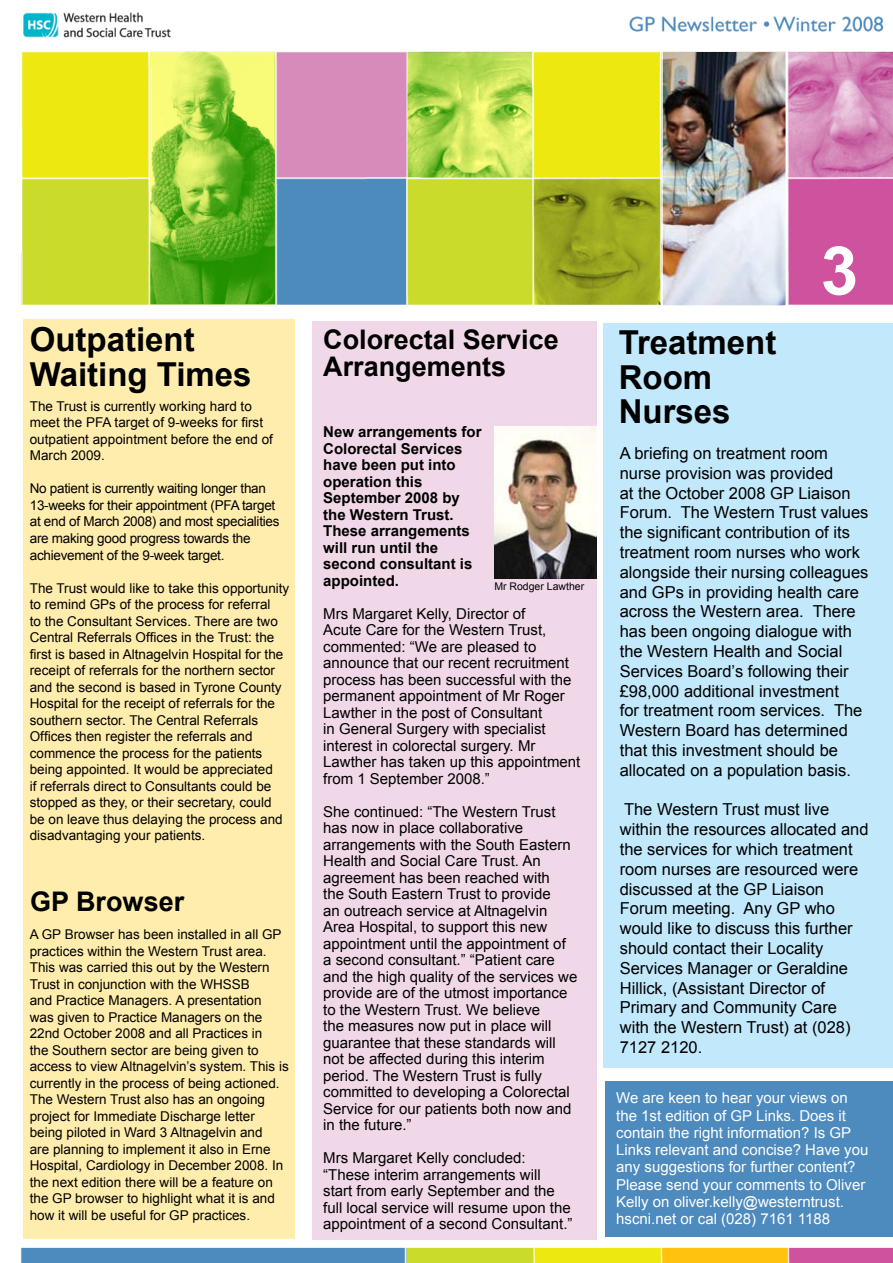
<style>
.page{position:relative;width:893px;height:1263px;background:#fff}
.page>*{position:absolute;margin:0;border:0;box-sizing:border-box;transform-origin:0 0}
.t1{font:700 33px/34.5px "Arial";color:#000}
.t2{font:700 27px/27px "Arial";color:#000}
.t3{font:16.5px/19.8px "Arial";color:#000}
.t4{font:15px/16.5px "Arial";color:#000}
.t5{font:15px/17.2px "Arial";color:#fff}
.t6{font:700 15px/16.5px "Arial";color:#000}
.t7{font:13.5px/16.5px "Arial";color:#000}
.t8{font:13.5px/16.5px "Arial";letter-spacing:-.02em;color:#000}
.t9{font:10.5px "Arial";color:#000}
</style>
<div class="page">
<img style="left:20px;top:12px;width:873px;height:1250px">
<div style="left:312px;top:322px;width:285px;height:918px;background:#f1d8e8"></div>
<div style="left:23px;top:319px;width:271px;height:919px;background:#ffedad"></div>
<img style="left:664px;top:53px;width:120px;height:251px">
<div style="left:661px;top:50px;width:126px;height:257px;border:2px solid #fff"></div>
<img style="left:494px;top:426px;width:102px;height:152px">
<div style="left:605px;top:1081px;width:288px;height:156px;background:#4d8abe"></div>
<div style="left:604px;top:323px;width:289px;height:744px;background:#c1e8fb"></div>
<div style="left:823px;top:246px;width:32px;height:49px;background:#ce529e"></div>
<h1 class="t1" style="left:30px;top:323px;width:223px">Outpatient<br>Waiting Times</h1>
<p class="t7" style="left:30px;top:398px;width:245px">The Trust is currently working hard to meet the PFA target of 9-weeks for first outpatient appointment before the end of<br>March 2009.</p>
<p class="t8" style="left:30px;top:480px;width:251px">No patient is currently waiting longer than 13-weeks for their appointment (PFA target at end of March 2008) and most specialities are making good progress towards the achievement of the 9-week target.</p>
<p class="t7" style="left:30px;top:579px;width:261px">The Trust would like to take this opportunity to remind GPs of the process for referral<br>to the Consultant Services. There are two Central Referrals Offices in the Trust: the first is based in Altnagelvin Hospital for the receipt of referrals for the northern sector and the second is based in Tyrone County Hospital for the receipt of referrals for the southern sector. The Central Referrals Offices then register the referrals and commence the process for the patients being appointed. It would be appreciated<br>if referrals direct to Consultants could be stopped as they, or their secretary, could be on leave thus delaying the process and disadvantaging your patients.</p>
<h2 class="t2" style="left:30px;top:888px;width:156px">GP Browser</h2>
<p class="t7" style="left:30px;top:926px;width:261px">A GP Browser has been installed in all GP practices within the Western Trust area.<br>This was carried this out by the Western Trust in conjunction with the WHSSB<br>and Practice Managers. A presentation was given to Practice Managers on the 22nd October 2008 and all Practices in<br>the Southern sector are being given to access to view Altnagelvin’s system. This is currently in the process of being actioned.<br>The Western Trust also has an ongoing project for Immediate Discharge letter being piloted in Ward 3 Altnagelvin and<br>are planning to implement it also in Erne Hospital, Cardiology in December 2008. In the next edition there will be a feature on the GP browser to highlight what it is and how it will be useful for GP practices.</p>
<h2 class="t2" style="left:323px;top:325px;width:237px">Colorectal Service<br>Arrangements</h2>
<p class="t6" style="left:323px;top:424px;width:160px">New arrangements for<br>Colorectal Services have been put into operation this<br>September 2008 by the Western Trust.<br>These arrangements will run until the second consultant is appointed.</p>
<p class="t4" style="left:323px;top:605px;width:259px">Mrs Margaret Kelly, Director of<br>Acute Care for the Western Trust, commented: “We are pleased to announce that our recent recruitment process has been successful with the permanent appointment of Mr Roger Lawther in the post of Consultant<br>in General Surgery with specialist interest in colorectal surgery. Mr Lawther has taken up this appointment from 1 September 2008.”</p>
<p class="t4" style="left:323px;top:803px;width:256px">She continued: “The Western Trust has now in place collaborative arrangements with the South Eastern Health and Social Care Trust. An agreement has been reached with<br>the South Eastern Trust to provide<br>an outreach service at Altnagelvin Area Hospital, to support this new appointment until the appointment of a second consultant.” “Patient care and the high quality of the services we provide are of the utmost importance to the Western Trust. We believe<br>the measures now put in place will guarantee that these standards will not be affected during this interim period. The Western Trust is fully committed to developing a Colorectal Service for our patients both now and in the future.”</p>
<p class="t4" style="left:323px;top:1150px;width:251px">Mrs Margaret Kelly concluded: “These interim arrangements will start from early September and the full local service will resume upon the appointment of a second Consultant.”</p>
<p class="t9" style="left:494px;top:581px;width:91px">Mr Rodger Lawther</p>
<h1 class="t1" style="left:619px;top:325px;width:159px">Treatment<br>Room<br>Nurses</h1>
<p class="t3" style="left:620px;top:443px;width:250px">A briefing on treatment room nurse provision was provided<br>at the October 2008 GP Liaison<br>Forum. The Western Trust values the significant contribution of its treatment room nurses who work alongside their nursing colleagues and GPs in providing health care across the Western area. There has been ongoing dialogue with the Western Health and Social<br>Services Board’s following their £98,000 additional investment<br>for treatment room services. The<br>Western Board has determined that this investment should be allocated on a population basis.</p>
<p class="t3" style="left:620px;top:800px;width:250px">The Western Trust must live within the resources allocated and the services for which treatment room nurses are resourced were discussed at the GP Liaison<br>Forum meeting. Any GP who would like to discuss this further should contact their Locality<br>Services Manager or Geraldine<br>Hillick, (Assistant Director of<br>Primary and Community Care with the Western Trust) at (028)<br>7127 2120.</p>
<p class="t5" style="left:616px;top:1089px;width:254px">We are keen to hear your views on the 1st edition of GP Links. Does it contain the right information? Is GP Links relevant and concise? Have you any suggestions for further content?<br>Please send your comments to Oliver Kelly on oliver.kelly@westerntrust. hscni.net or cal (028) 7161 1188</p>
</div>
